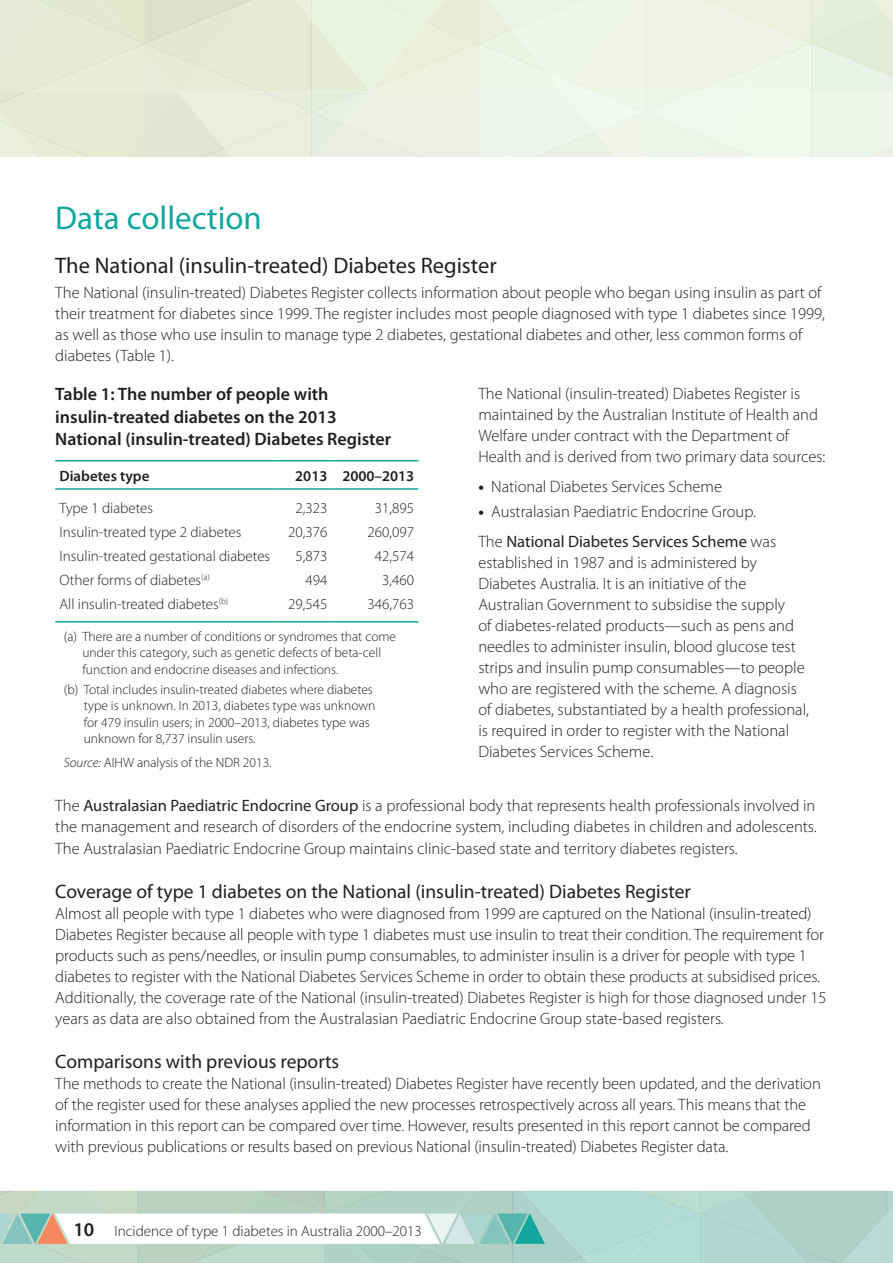
<style>
.page{position:relative;width:893px;height:1263px;background:#fff}
.page>*{position:absolute;margin:0;border:0;box-sizing:border-box;transform-origin:0 0}
.t1{font:33px "Myriad Pro";color:#12a79d}
.t2{font:22.5px "Myriad Pro";color:#231f20}
.t3{font:19.5px "Myriad Pro";color:#231f20}
.t4{font:600 18px/22.5px "Myriad Pro";color:#231f20}
.t5{font:300 16.5px/21px "Myriad Pro";color:#231f20}
.t6{font:300 15px "Myriad Pro";color:#231f20}
.t7{font:600 15px "Myriad Pro";color:#231f20}
.t8{font:300 13.5px/16.2px "Myriad Pro";color:#231f20}
.s1{font-style:italic}
.s2{font-weight:700}
.s3{font-weight:400}
.s4{font-weight:600;font-size:19.5px}
</style>
<div class="page">
<svg style="left:0;top:1191px;width:893px;height:72px"></svg>
<svg style="left:0;top:0;width:893px;height:157px;background:#eaefdf"></svg>
<hr style="left:55px;top:460px;width:221px;height:1px;background:#12a79d">
<hr style="left:276px;top:460px;width:56px;height:1px;background:#12a79d">
<hr style="left:332px;top:460px;width:86px;height:1px;background:#12a79d">
<hr style="left:55px;top:488px;width:221px;height:2px;background:#12a79d">
<hr style="left:276px;top:488px;width:56px;height:2px;background:#12a79d">
<hr style="left:332px;top:488px;width:86px;height:2px;background:#12a79d">
<hr style="left:55px;top:621px;width:221px;height:1px;background:#12a79d">
<hr style="left:276px;top:621px;width:56px;height:1px;background:#12a79d">
<hr style="left:332px;top:621px;width:86px;height:1px;background:#12a79d">
<p class="t1" style="left:55px;top:197px;width:208px">Data collection</p>
<p class="t2" style="left:55px;top:251px;width:443px">The National (insulin-treated) Diabetes Register</p>
<p class="t5" style="left:55px;top:282px;width:771px">The National (insulin-treated) Diabetes Register collects information about people who began using insulin as part of their treatment for diabetes since 1999. The register includes most people diagnosed with type 1 diabetes since 1999, as well as those who use insulin to manage type 2 diabetes, gestational diabetes and other, less common forms of diabetes (Table 1).</p>
<p class="t4" style="left:55px;top:383px;width:337px">Table 1: The number of people with insulin-treated diabetes on the 2013<br>National (insulin-treated) Diabetes Register</p>
<p class="t7" style="left:60px;top:466px;width:91px">Diabetes type</p>
<p class="t7" style="left:295px;top:466px;width:34px">2013</p>
<p class="t7" style="left:342px;top:466px;width:73px">2000–2013</p>
<p class="t6" style="left:60px;top:499px;width:95px">Type 1 diabetes</p>
<p class="t6" style="left:296px;top:499px;width:33px">2,323</p>
<p class="t6" style="left:375px;top:499px;width:41px">31,895</p>
<p class="t6" style="left:60px;top:523px;width:183px">Insulin-treated type 2 diabetes</p>
<p class="t6" style="left:288px;top:523px;width:41px">20,376</p>
<p class="t6" style="left:368px;top:523px;width:48px">260,097</p>
<p class="t6" style="left:60px;top:547px;width:212px">Insulin-treated gestational diabetes</p>
<p class="t6" style="left:296px;top:547px;width:33px">5,873</p>
<p class="t6" style="left:375px;top:547px;width:41px">42,574</p>
<p class="t6" style="left:60px;top:571px;width:152px">Other forms of diabetes<sup>(a)</sup></p>
<p class="t6" style="left:305px;top:571px;width:23px">494</p>
<p class="t6" style="left:382px;top:571px;width:33px">3,460</p>
<p class="t6" style="left:60px;top:595px;width:170px">All insulin-treated diabetes<sup>(b)</sup></p>
<p class="t6" style="left:288px;top:595px;width:41px">29,545</p>
<p class="t6" style="left:368px;top:595px;width:48px">346,763</p>
<p class="t8" style="left:82px;top:628px;width:315px;text-indent:-19px">(a) There are a number of conditions or syndromes that come under this category, such as genetic defects of beta-cell function and endocrine diseases and infections.</p>
<p class="t8" style="left:84px;top:681px;width:293px;text-indent:-20px">(b) Total includes insulin-treated diabetes where diabetes type is unknown. In 2013, diabetes type was unknown for 479 insulin users; in 2000–2013, diabetes type was unknown for 8,737 insulin users.</p>
<p class="t8" style="left:64px;top:755px;width:209px"><span class="s1">Source:</span> AIHW analysis of the NDR 2013.</p>
<p class="t5" style="left:478px;top:383px;width:349px">The National (insulin-treated) Diabetes Register is maintained by the Australian Institute of Health and Welfare under contract with the Department of Health and is derived from two primary data sources:</p>
<p class="t5" style="left:478px;top:476px;width:245px"><span class="s2">•</span> National Diabetes Services Scheme</p>
<p class="t5" style="left:478px;top:501px;width:279px"><span class="s2">•</span> Australasian Paediatric Endocrine Group.</p>
<p class="t5" style="left:478px;top:530px;width:332px">The <span class="s3">National Diabetes Services Scheme</span> was established in 1987 and is administered by Diabetes Australia. It is an initiative of the Australian Government to subsidise the supply<br>of diabetes-related products—such as pens and needles to administer insulin, blood glucose test strips and insulin pump consumables—to people who are registered with the scheme. A diagnosis of diabetes, substantiated by a health professional, is required in order to register with the National Diabetes Services Scheme.</p>
<p class="t5" style="left:55px;top:795px;width:763px">The <span class="s3">Australasian Paediatric Endocrine Group</span> is a professional body that represents health professionals involved in the management and research of disorders of the endocrine system, including diabetes in children and adolescents.</p>
<p class="t5" style="left:55px;top:838px;width:684px">The Australasian Paediatric Endocrine Group maintains clinic-based state and territory diabetes registers.</p>
<p class="t3" style="left:55px;top:879px;width:637px">Coverage of type 1 diabetes on the National (insulin-treated) Diabetes Register</p>
<p class="t5" style="left:55px;top:903px;width:773px">Almost all people with type 1 diabetes who were diagnosed from 1999 are captured on the National (insulin-treated)<br>Diabetes Register because all people with type 1 diabetes must use insulin to treat their condition. The requirement for products such as pens/needles, or insulin pump consumables, to administer insulin is a driver for people with type 1 diabetes to register with the National Diabetes Services Scheme in order to obtain these products at subsidised prices.<br>Additionally, the coverage rate of the National (insulin-treated) Diabetes Register is high for those diagnosed under 15 years as data are also obtained from the Australasian Paediatric Endocrine Group state-based registers.</p>
<p class="t3" style="left:55px;top:1049px;width:286px">Comparisons with previous reports</p>
<p class="t5" style="left:55px;top:1073px;width:767px">The methods to create the National (insulin-treated) Diabetes Register have recently been updated, and the derivation of the register used for these analyses applied the new processes retrospectively across all years. This means that the information in this report can be compared over time. However, results presented in this report cannot be compared with previous publications or results based on previous National (insulin-treated) Diabetes Register data.</p>
<p class="t6" style="left:73px;top:1222px;width:350px"><span class="s4">10</span> Incidence of type 1 diabetes in Australia 2000–2013</p>
</div>
